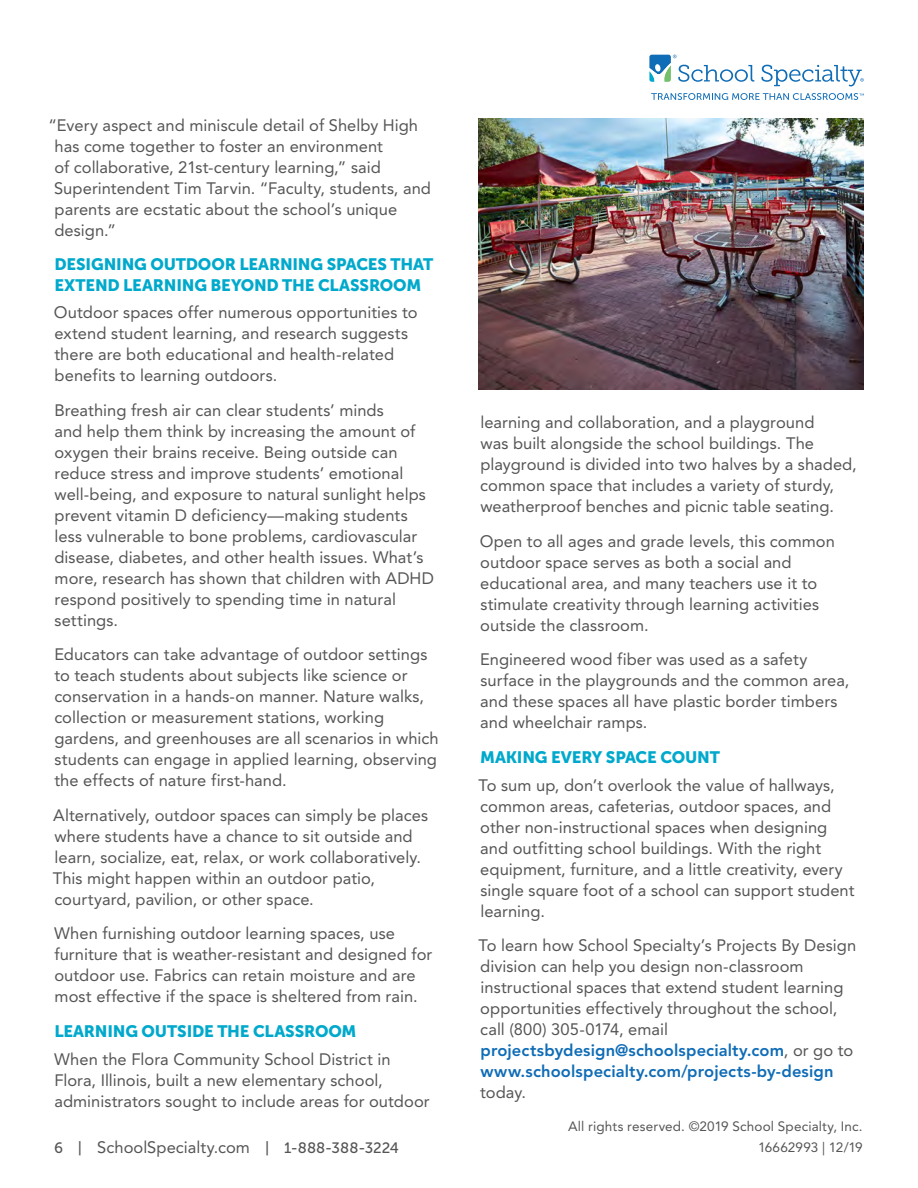
<style>
.page{position:relative;width:918px;height:1188px;background:#fff}
.page>*{position:absolute;margin:0;border:0;box-sizing:border-box;transform-origin:0 0}
.t1{font:16.5px/21px "Avenir LT Std";letter-spacing:.005em;color:#555}
.t2{font:16.5px/21px "Museo Sans 900";letter-spacing:-.01em;color:#00a9cc}
.t3{font:13.5px/21px "Avenir LT Std";letter-spacing:.01em;color:#555;text-align:right}
.s1{font-family:"Museo Sans 500";font-size:15px}
.s2{font-weight:800;color:#0f6cb6}
</style>
<div class="page">
<svg style="left:761px;top:65px;width:103px;height:21px"></svg>
<svg style="left:649px;top:55px;width:105px;height:27px"></svg>
<svg style="left:651px;top:93px;width:213px;height:7px"></svg>
<img style="left:479px;top:119px;width:385px;height:271px">
<p class="t1" style="left:54px;top:115px;width:378px;text-indent:-6px">“Every aspect and miniscule detail of Shelby High has come together to foster an environment<br>of collaborative, 21st-century learning,” said Superintendent Tim Tarvin. “Faculty, students, and parents are ecstatic about the school’s unique design.”</p>
<p class="t2" style="left:54px;top:253px;width:380px">DESIGNING OUTDOOR LEARNING SPACES THAT<br>EXTEND LEARNING BEYOND THE CLASSROOM</p>
<p class="t1" style="left:54px;top:302px;width:365px">Outdoor spaces offer numerous opportunities to extend student learning, and research suggests there are both educational and health-related benefits to learning outdoors.</p>
<p class="t1" style="left:54px;top:400px;width:381px">Breathing fresh air can clear students’ minds<br>and help them think by increasing the amount of oxygen their brains receive. Being outside can reduce stress and improve students’ emotional well-being, and exposure to natural sunlight helps prevent vitamin D deficiency—making students less vulnerable to bone problems, cardiovascular disease, diabetes, and other health issues. What’s more, research has shown that children with ADHD respond positively to spending time in natural settings.</p>
<p class="t1" style="left:54px;top:644px;width:386px">Educators can take advantage of outdoor settings to teach students about subjects like science or conservation in a hands-on manner. Nature walks, collection or measurement stations, working gardens, and greenhouses are all scenarios in which students can engage in applied learning, observing the effects of nature first-hand.</p>
<p class="t1" style="left:53px;top:805px;width:377px">Alternatively, outdoor spaces can simply be places where students have a chance to sit outside and learn, socialize, eat, relax, or work collaboratively.<br>This might happen within an outdoor patio, courtyard, pavilion, or other space.</p>
<p class="t1" style="left:54px;top:923px;width:380px">When furnishing outdoor learning spaces, use furniture that is weather-resistant and designed for outdoor use. Fabrics can retain moisture and are most effective if the space is sheltered from rain.</p>
<p class="t2" style="left:54px;top:1021px;width:304px">LEARNING OUTSIDE THE CLASSROOM</p>
<p class="t1" style="left:54px;top:1049px;width:377px">When the Flora Community School District in<br>Flora, Illinois, built a new elementary school, administrators sought to include areas for outdoor</p>
<p class="t1" style="left:54px;top:1137px;width:346px"><span class="s1">6 |</span> SchoolSpecialty.com <span class="s1">| 1-888-388-3224</span></p>
<p class="t1" style="left:480px;top:412px;width:378px">learning and collaboration, and a playground<br>was built alongside the school buildings. The playground is divided into two halves by a shaded, common space that includes a variety of sturdy, weatherproof benches and picnic table seating.</p>
<p class="t1" style="left:480px;top:531px;width:357px">Open to all ages and grade levels, this common outdoor space serves as both a social and educational area, and many teachers use it to stimulate creativity through learning activities outside the classroom.</p>
<p class="t1" style="left:480px;top:649px;width:371px">Engineered wood fiber was used as a safety surface in the playgrounds and the common area, and these spaces all have plastic border timbers and wheelchair ramps.</p>
<p class="t2" style="left:480px;top:746px;width:241px">MAKING EVERY SPACE COUNT</p>
<p class="t1" style="left:479px;top:774px;width:377px">To sum up, don’t overlook the value of hallways, common areas, cafeterias, outdoor spaces, and other non-instructional spaces when designing and outfitting school buildings. With the right equipment, furniture, and a little creativity, every single square foot of a school can support student learning.</p>
<p class="t1" style="left:479px;top:935px;width:379px">To learn how School Specialty’s Projects By Design division can help you design non-classroom instructional spaces that extend student learning opportunities effectively throughout the school, call (800) 305-0174, email <span class="s2">projectsbydesign@schoolspecialty.com</span>, or go to <span class="s2">www.schoolspecialty.com/projects-by-design</span></p>
<p class="t1" style="left:480px;top:1082px;width:47px">today.</p>
<p class="t3" style="left:568px;top:1116px;width:296px">All rights reserved. ©2019 School Specialty, Inc.<br>16662993 | 12/19</p>
</div>
